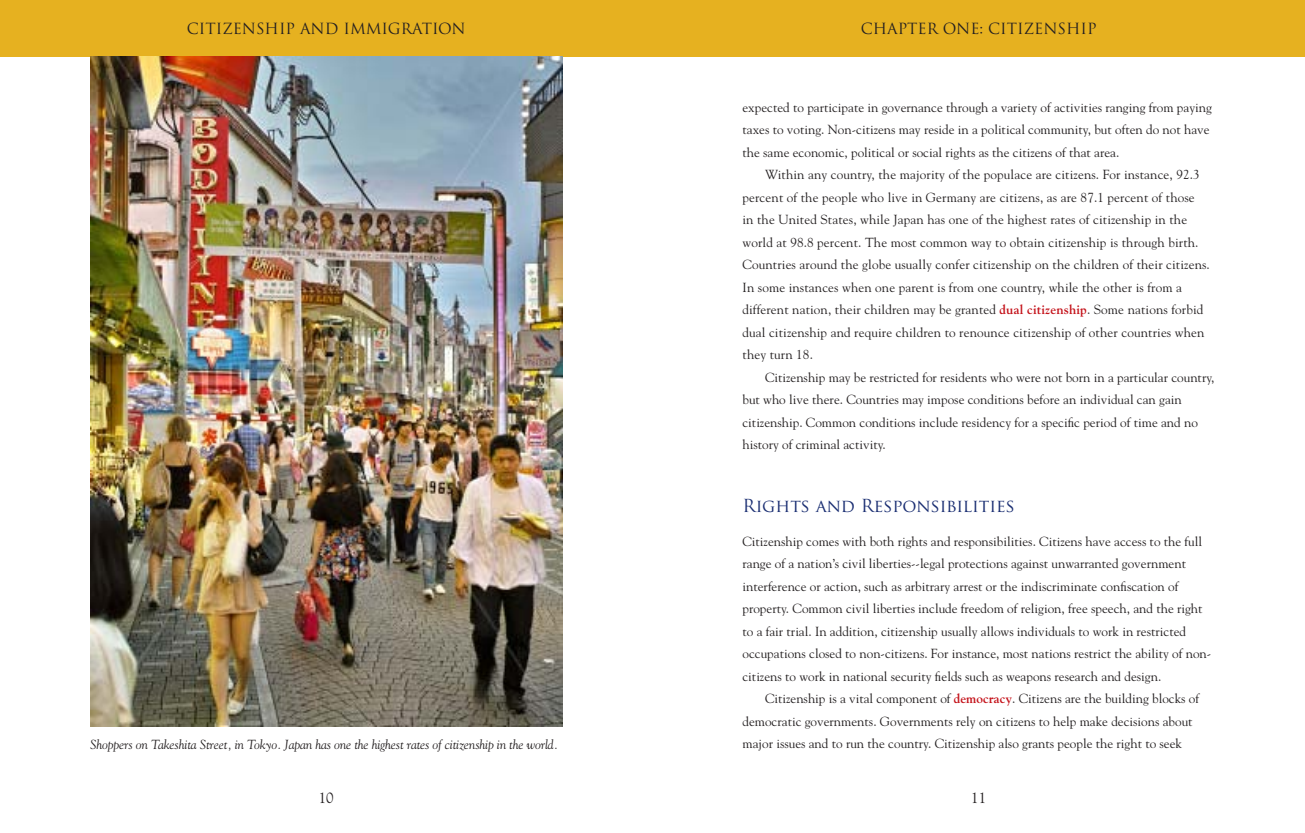
<style>
.page{position:relative;width:1305px;height:833px;background:#fff}
.page>*{position:absolute;margin:0;border:0;box-sizing:border-box;transform-origin:0 0}
.Subhead{font:17.5px "Trajan Pro";color:#1a2e72}
.t1{font:15px "Trajan Pro";color:#231f20}
.t2{font:15px "Goudy";color:#231f20}
.Text{font:13.12px/22.5px "Goudy";color:#231f20}
.Text_no_indent{font:13.12px/22.5px "Goudy";color:#231f20}
.Text_no_indent-2{font:italic 13.12px "Goudy";letter-spacing:-.01em;color:#231f20}
.s1{font-weight:700;color:#c4121a}
</style>
<div class="page">
<div style="left:0;top:0;width:652px;height:56px;background:#e6b120"></div>
<div style="left:652px;top:0;width:653px;height:56px;background:#e6b120"></div>
<img style="left:90px;top:56px;width:472px;height:670px">
<p class="t1" style="left:187px;top:19px;width:281px">CITIZENSHIP AND IMMIGRATION</p>
<p class="t1" style="left:861px;top:19px;width:238px">CHAPTER ONE: CITIZENSHIP</p>
<p class="Text" style="left:742px;top:95px;width:471px">expected to participate in governance through a variety of activities ranging from paying taxes to voting. Non-citizens may reside in a political community, but often do not have the same economic, political or social rights as the citizens of that area.</p>
<p class="Text" style="left:742px;top:163px;width:469px;text-indent:22px">Within any country, the majority of the populace are citizens. For instance, 92.3 percent of the people who live in Germany are citizens, as are 87.1 percent of those<br>in the United States, while Japan has one of the highest rates of citizenship in the world at 98.8 percent. The most common way to obtain citizenship is through birth.<br>Countries around the globe usually confer citizenship on the children of their citizens.<br>In some instances when one parent is from one country, while the other is from a different nation, their children may be granted <span class="s1">dual citizenship</span>. Some nations forbid dual citizenship and require children to renounce citizenship of other countries when they turn 18.</p>
<p class="Text" style="left:742px;top:365px;width:474px;text-indent:22px">Citizenship may be restricted for residents who were not born in a particular country, but who live there. Countries may impose conditions before an individual can gain citizenship. Common conditions include residency for a specific period of time and no history of criminal activity.</p>
<p class="Subhead" style="left:742px;top:494px;width:274px">Rights and Responsibilities</p>
<p class="Text_no_indent" style="left:742px;top:529px;width:470px">Citizenship comes with both rights and responsibilities. Citizens have access to the full range of a nation’s civil liberties--legal protections against unwarranted government interference or action, such as arbitrary arrest or the indiscriminate confiscation of property. Common civil liberties include freedom of religion, free speech, and the right to a fair trial. In addition, citizenship usually allows individuals to work in restricted occupations closed to non-citizens. For instance, most nations restrict the ability of non&shy;citizens to work in national security fields such as weapons research and design.</p>
<p class="Text" style="left:742px;top:687px;width:458px;text-indent:22px">Citizenship is a vital component of <span class="s1">democracy</span>. Citizens are the building blocks of democratic governments. Governments rely on citizens to help make decisions about</p>
<p class="Text_no_indent-2" style="left:90px;top:736px;width:470px">Shoppers on Takeshita Street, in Tokyo. Japan has one the highest rates of citizenship in the world.</p>
<p class="Text" style="left:742px;top:732px;width:441px">major issues and to run the country. Citizenship also grants people the right to seek</p>
<p class="t2" style="left:319px;top:788px;width:16px">10</p>
<p class="t2" style="left:971px;top:788px;width:16px">11</p>
</div>
